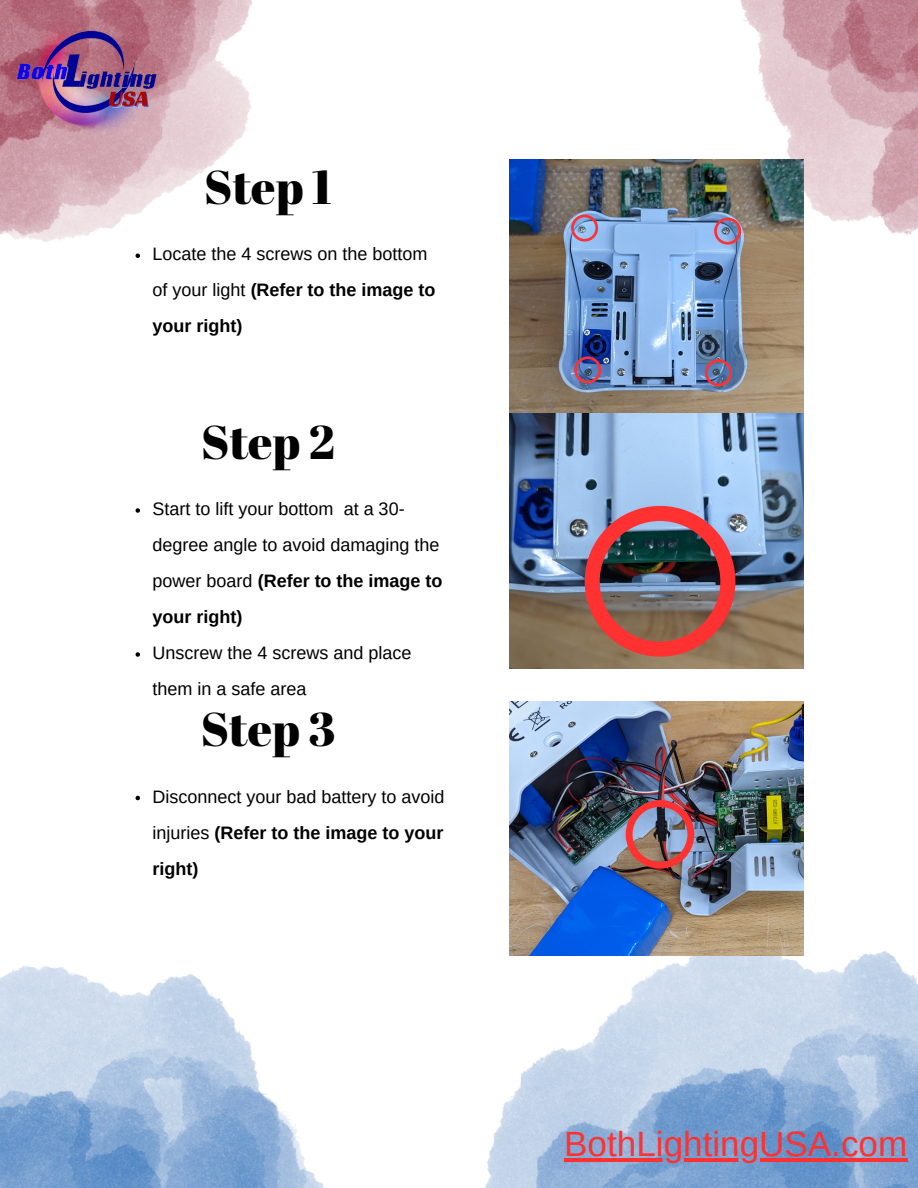
<style>
.page{position:relative;width:918px;height:1188px;background:#fff}
.page>*{position:absolute;margin:0;border:0;box-sizing:border-box;transform-origin:0 0}
.t1{font:47.25px "Abril Fatface";color:#000}
.t2{font:35.1px "Arimo";color:#ff3131}
.t3{font:18px/36px "Arimo";color:#000}
.s1{font-weight:700}
</style>
<div class="page">
<img style="left:0;top:965px;width:324px;height:223px">
<img style="left:485px;top:942px;width:433px;height:246px">
<img style="left:0;top:0;width:253px;height:242px">
<img style="left:0;top:0;width:168px;height:159px">
<img style="left:740px;top:0;width:178px;height:235px">
<hr style="left:564px;top:1158px;width:343px;height:4px;background:#ff3131">
<img style="left:510px;top:159px;width:294px;height:509px">
<svg style="left:136px;top:253px;width:4px;height:5px"></svg>
<svg style="left:574px;top:356px;width:42px;height:30px"></svg>
<svg style="left:714px;top:218px;width:27px;height:27px"></svg>
<svg style="left:571px;top:215px;width:27px;height:27px"></svg>
<svg style="left:136px;top:508px;width:4px;height:5px"></svg>
<svg style="left:136px;top:652px;width:4px;height:5px"></svg>
<svg style="left:705px;top:359px;width:27px;height:27px"></svg>
<img style="left:585px;top:506px;width:150px;height:151px">
<img style="left:510px;top:701px;width:294px;height:255px">
<svg style="left:136px;top:796px;width:4px;height:4px"></svg>
<img style="left:626px;top:800px;width:68px;height:69px">
<p class="t1" style="left:204px;top:154px;width:129px">Step 1</p>
<p class="t3" style="left:153px;top:236px;width:284px">Locate the 4 screws on the bottom of your light <span class="s1">(Refer to the image to your right)</span></p>
<p class="t1" style="left:201px;top:409px;width:135px">Step 2</p>
<p class="t3" style="left:153px;top:491px;width:291px">Start to lift your bottom at a 30- degree angle to avoid damaging the power board <span class="s1">(Refer to the image to your right)</span></p>
<p class="t3" style="left:153px;top:635px;width:260px">Unscrew the 4 screws and place them in a safe area</p>
<p class="t1" style="left:201px;top:696px;width:136px">Step 3</p>
<p class="t3" style="left:153px;top:778px;width:293px;text-align:justify">Disconnect your bad battery to avoid injuries <span class="s1">(Refer to the image to your right)</span></p>
<p class="t2" style="left:564px;top:1124px;width:345px">BothLightingUSA.com</p>
</div>
